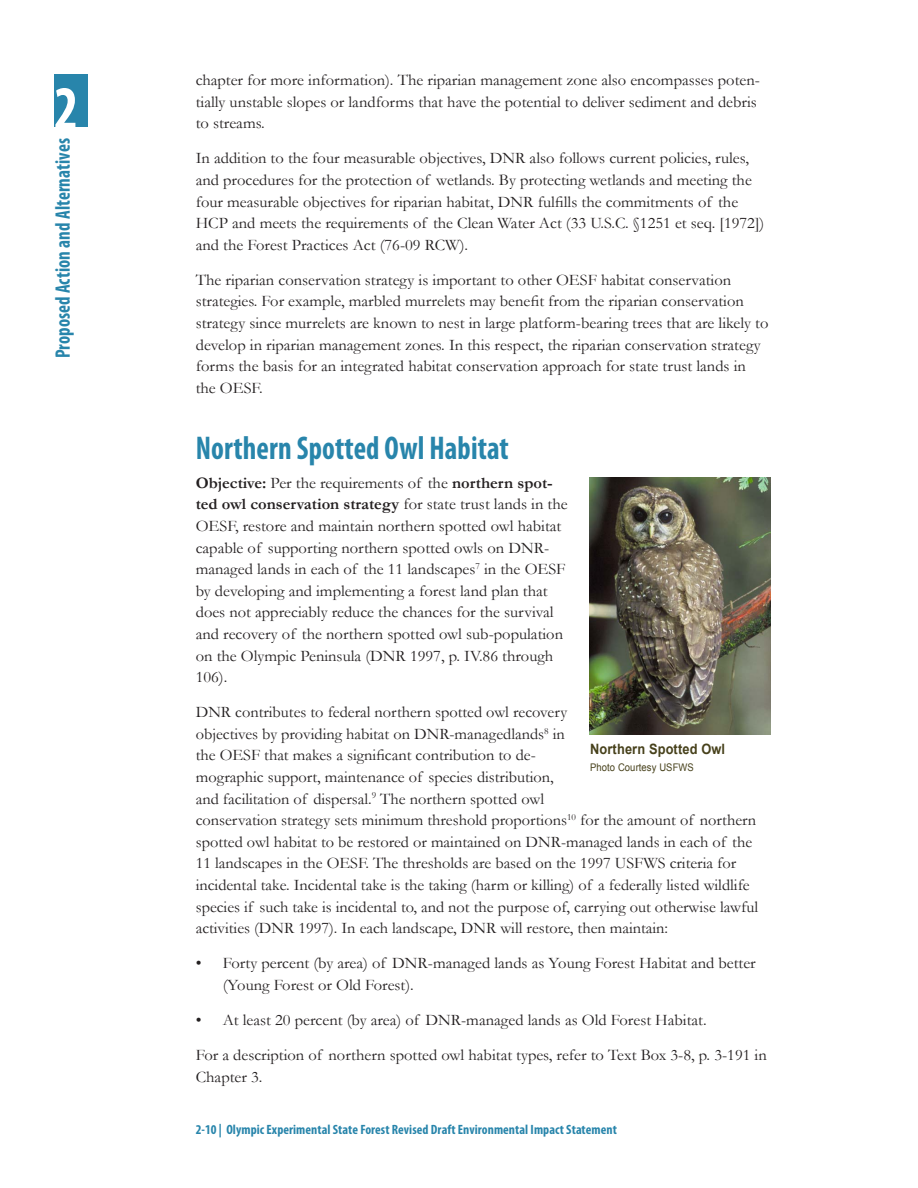
<style>
.page{position:relative;width:918px;height:1188px;background:#fff}
.page>*{position:absolute;margin:0;border:0;box-sizing:border-box;transform-origin:0 0}
.t1{font:700 condensed 64.2px "Myriad Pro";color:#fff;scale:.88 1}
.DNR_Heading_2{font:700 condensed 33px "Myriad Pro";letter-spacing:.005em;color:#2885ab;scale:.9 1}
.t2{font:700 condensed 21px "Myriad Pro";letter-spacing:.005em;color:#2885ab;scale:.9 1}
.DNR_Body_Text{font:16.2px/21.6px "Garamond";color:#231f20}
.DNR_Photo_Caption{font:700 14.25px "Arial";letter-spacing:.01em;color:#47411b;scale:.9 1}
.t3{font:700 condensed 13.5px "Myriad Pro";letter-spacing:.005em;color:#2885ab}
.DNR_Photo_Caption-2{font:10.5px "Arial";letter-spacing:.01em;color:#47411b;scale:.9 1}
.s1{font-weight:700}
</style>
<div class="page">
<div style="left:54px;top:74px;width:33px;height:53px;background:#2885ab"></div>
<img style="left:590px;top:477px;width:180px;height:257px">
<h1 class="t1" style="left:54px;top:69px;width:29px">2</h1>
<p class="t2" style="left:50px;top:358px;width:246px;rotate:-90deg">Proposed Action and Alternatives</p>
<p class="DNR_Body_Text" style="left:196px;top:69px;width:566px">chapter for more information). The riparian management zone also encompasses poten&shy;tially unstable slopes or landforms that have the potential to deliver sediment and debris to streams.</p>
<p class="DNR_Body_Text" style="left:196px;top:147px;width:570px">In addition to the four measurable objectives, DNR also follows current policies, rules, and procedures for the protection of wetlands. By protecting wetlands and meeting the four measurable objectives for riparian habitat, DNR fulfills the commitments of the HCP and meets the requirements of the Clean Water Act (33 U.S.C. §1251 et seq. [1972]) and the Forest Practices Act (76-09 RCW).</p>
<p class="DNR_Body_Text" style="left:196px;top:269px;width:574px">The riparian conservation strategy is important to other OESF habitat conservation strategies. For example, marbled murrelets may benefit from the riparian conservation strategy since murrelets are known to nest in large platform-bearing trees that are likely to develop in riparian management zones. In this respect, the riparian conservation strategy forms the basis for an integrated habitat conservation approach for state trust lands in the OESF.</p>
<p class="DNR_Heading_2" style="left:196px;top:428px;width:349px">Northern Spotted Owl Habitat</p>
<p class="DNR_Body_Text" style="left:196px;top:471px;width:373px"><span class="s1">Objective:</span> Per the requirements of the <span class="s1">northern spot&shy;ted owl conservation strategy</span> for state trust lands in the OESF, restore and maintain northern spotted owl habitat capable of supporting northern spotted owls on DNR&shy;managed lands in each of the 11 landscapes<sup>7</sup> in the OESF by developing and implementing a forest land plan that does not appreciably reduce the chances for the survival and recovery of the northern spotted owl sub-population on the Olympic Peninsula (DNR 1997, p. IV.86 through 106).</p>
<p class="DNR_Body_Text" style="left:196px;top:701px;width:564px">DNR contributes to federal northern spotted owl recovery<br>objectives by providing habitat on DNR-managedlands<sup>8</sup> in<br>the OESF that makes a significant contribution to de-<br>mographic support, maintenance of species distribution,<br>and facilitation of dispersal.<sup>9</sup> The northern spotted owl<br>conservation strategy sets minimum threshold proportions<sup>10</sup> for the amount of northern spotted owl habitat to be restored or maintained on DNR-managed lands in each of the 11 landscapes in the OESF. The thresholds are based on the 1997 USFWS criteria for incidental take. Incidental take is the taking (harm or killing) of a federally listed wildlife species if such take is incidental to, and not the purpose of, carrying out otherwise lawful activities (DNR 1997). In each landscape, DNR will restore, then maintain:</p>
<p class="DNR_Body_Text" style="left:223px;top:952px;width:535px;text-indent:-27px">• Forty percent (by area) of DNR-managed lands as Young Forest Habitat and better (Young Forest or Old Forest).</p>
<p class="DNR_Body_Text" style="left:196px;top:1009px;width:512px">• At least 20 percent (by area) of DNR-managed lands as Old Forest Habitat.</p>
<p class="DNR_Body_Text" style="left:196px;top:1044px;width:573px">For a description of northern spotted owl habitat types, refer to Text Box 3-8, p. 3-191 in<br>Chapter 3.</p>
<p class="DNR_Photo_Caption" style="left:590px;top:740px;width:151px">Northern Spotted Owl</p>
<p class="DNR_Photo_Caption-2" style="left:590px;top:760px;width:117px">Photo Courtesy USFWS</p>
<p class="t3" style="left:196px;top:1121px;width:423px">2-10 | Olympic Experimental State Forest Revised Draft Environmental Impact Statement</p>
</div>
